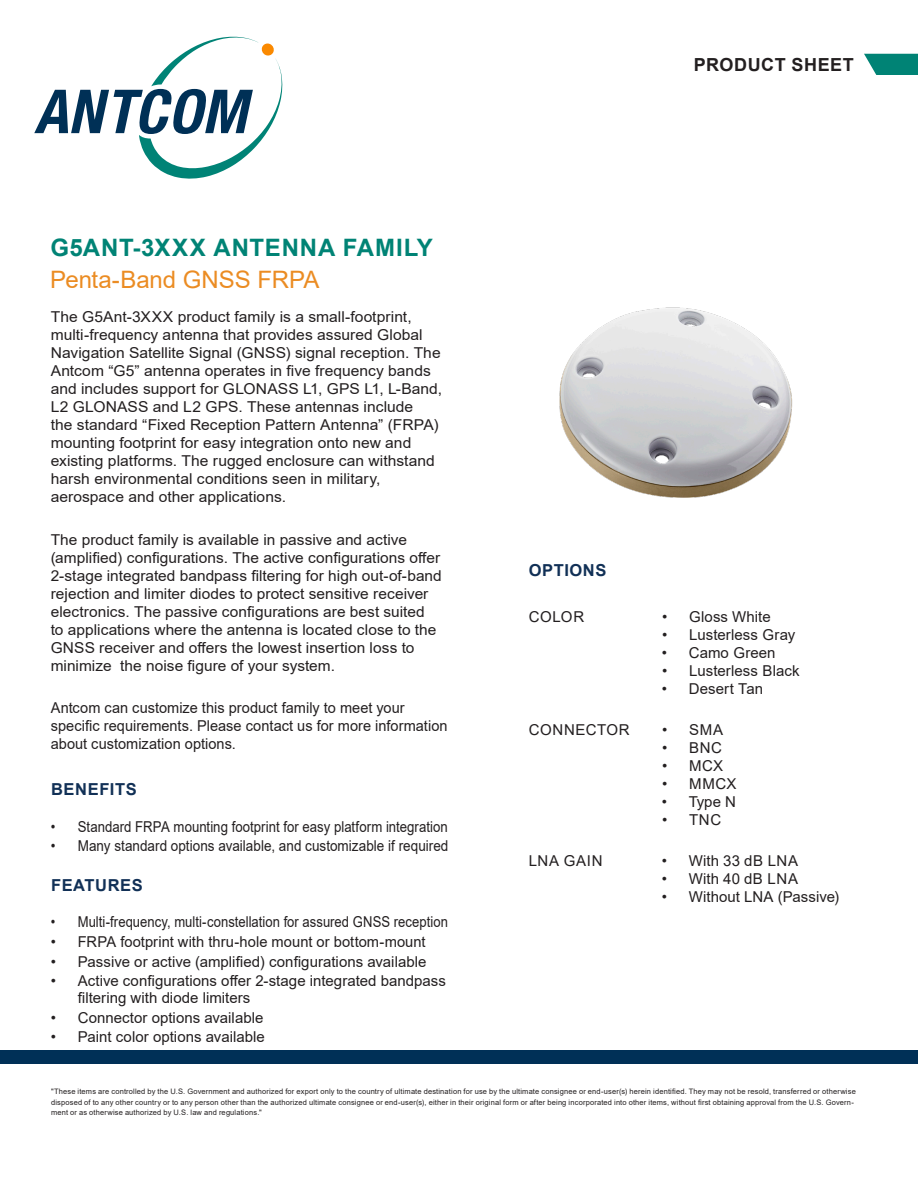
<style>
.page{position:relative;width:918px;height:1188px;background:#fff}
.page>*{position:absolute;margin:0;border:0;box-sizing:border-box;transform-origin:0 0}
.t1{font:700 24px "Arial";letter-spacing:.035em;color:#008375}
.t2{font:24px "Arial";letter-spacing:-.005em;color:#eb8c23}
.t3{font:700 18px "Arial";letter-spacing:.03em;color:#231f20}
.t4{font:700 16.5px "Arial";letter-spacing:.035em;color:#113056}
.t5{font:15px/18px "Arial";letter-spacing:.005em;color:#231f20}
.t6{font:15px/18px "Arial";letter-spacing:.005em;color:#231f20;scale:1.04 1}
.t7{font:15px "Arial";letter-spacing:.005em;color:#231f20;scale:.87 1}
.t8{font:15px "Arial";letter-spacing:.005em;color:#231f20;scale:.88 1}
.t9{font:15px "Arial";letter-spacing:.005em;color:#231f20;scale:.9 1}
.t10{font:15px "Arial";letter-spacing:.045em;color:#231f20}
.t11{font:7.5px/10.5px "Arial";letter-spacing:.02em;color:#231f20}
</style>
<div class="page">
<svg style="left:864px;top:54px;width:54px;height:21px"></svg>
<svg style="left:34px;top:37px;width:248px;height:142px"></svg>
<div style="left:0;top:1050px;width:918px;height:14px;background:#003057"></div>
<img style="left:559px;top:307px;width:234px;height:191px">
<h1 class="t1" style="left:50px;top:231px;width:384px">G5ANT-3XXX ANTENNA FAMILY</h1>
<h1 class="t2" style="left:50px;top:263px;width:271px">Penta-Band GNSS FRPA</h1>
<p class="t6" style="left:51px;top:308px;width:378px">The G5Ant-3XXX product family is a small-footprint, multi-frequency antenna that provides assured Global Navigation Satellite Signal (GNSS) signal reception. The Antcom “G5” antenna operates in five frequency bands and includes support for GLONASS L1, GPS L1, L-Band, L2 GLONASS and L2 GPS. These antennas include<br>the standard “Fixed Reception Pattern Antenna” (FRPA) mounting footprint for easy integration onto new and existing platforms. The rugged enclosure can withstand harsh environmental conditions seen in military, aerospace and other applications.</p>
<p class="t5" style="left:51px;top:531px;width:393px">The product family is available in passive and active (amplified) configurations. The active configurations offer 2-stage integrated bandpass filtering for high out-of-band rejection and limiter diodes to protect sensitive receiver electronics. The passive configurations are best suited<br>to applications where the antenna is located close to the GNSS receiver and offers the lowest insertion loss to minimize the noise figure of your system.</p>
<p class="t5" style="left:51px;top:699px;width:398px">Antcom can customize this product family to meet your specific requirements. Please contact us for more information about customization options.</p>
<p class="t4" style="left:51px;top:778px;width:87px">BENEFITS</p>
<p class="t8" style="left:51px;top:816px;width:453px">• Standard FRPA mounting footprint for easy platform integration</p>
<p class="t9" style="left:51px;top:836px;width:443px">• Many standard options available, and customizable if required</p>
<p class="t4" style="left:51px;top:873px;width:93px">FEATURES</p>
<p class="t7" style="left:51px;top:912px;width:458px">• Multi-frequency, multi-constellation for assured GNSS reception</p>
<p class="t5" style="left:51px;top:933px;width:376px">• FRPA footprint with thru-hole mount or bottom-mount</p>
<p class="t5" style="left:51px;top:952px;width:377px">• Passive or active (amplified) configurations available</p>
<p class="t5" style="left:78px;top:973px;width:370px;line-height:16.5px;text-indent:-27px">• Active configurations offer 2-stage integrated bandpass filtering with diode limiters</p>
<p class="t5" style="left:51px;top:1008px;width:214px">• Connector options available</p>
<p class="t5" style="left:51px;top:1028px;width:216px">• Paint color options available</p>
<p class="t3" style="left:694px;top:52px;width:161px">PRODUCT SHEET</p>
<p class="t4" style="left:529px;top:558px;width:79px">OPTIONS</p>
<p class="t5" style="left:529px;top:607px;width:57px">COLOR</p>
<p class="t5" style="left:662px;top:607px;width:110px">• Gloss White</p>
<p class="t5" style="left:662px;top:625px;width:135px">• Lusterless Gray</p>
<p class="t5" style="left:662px;top:643px;width:115px">• Camo Green</p>
<p class="t5" style="left:662px;top:661px;width:139px">• Lusterless Black</p>
<p class="t5" style="left:662px;top:679px;width:103px">• Desert Tan</p>
<p class="t10" style="left:529px;top:719px;width:103px">CONNECTOR</p>
<p class="t5" style="left:662px;top:720px;width:62px">• SMA</p>
<p class="t5" style="left:662px;top:738px;width:62px">• BNC</p>
<p class="t5" style="left:662px;top:756px;width:63px">• MCX</p>
<p class="t5" style="left:662px;top:774px;width:76px">• MMCX</p>
<p class="t5" style="left:662px;top:792px;width:76px">• Type N</p>
<p class="t5" style="left:662px;top:810px;width:61px">• TNC</p>
<p class="t5" style="left:529px;top:851px;width:75px">LNA GAIN</p>
<p class="t5" style="left:662px;top:851px;width:138px">• With 33 dB LNA</p>
<p class="t5" style="left:662px;top:869px;width:138px">• With 40 dB LNA</p>
<p class="t5" style="left:662px;top:887px;width:179px">• Without LNA (Passive)</p>
<p class="t11" style="left:51px;top:1086px;width:806px">"These items are controlled by the U.S. Government and authorized for export only to the country of ultimate destination for use by the ultimate consignee or end-user(s) herein identified. They may not be resold, transferred or otherwise disposed of to any other country or to any person other than the authorized ultimate consignee or end-user(s), either in their original form or after being incorporated into other items, without first obtaining approval from the U.S. Govern&shy;ment or as otherwise authorized by U.S. law and regulations."</p>
</div>
